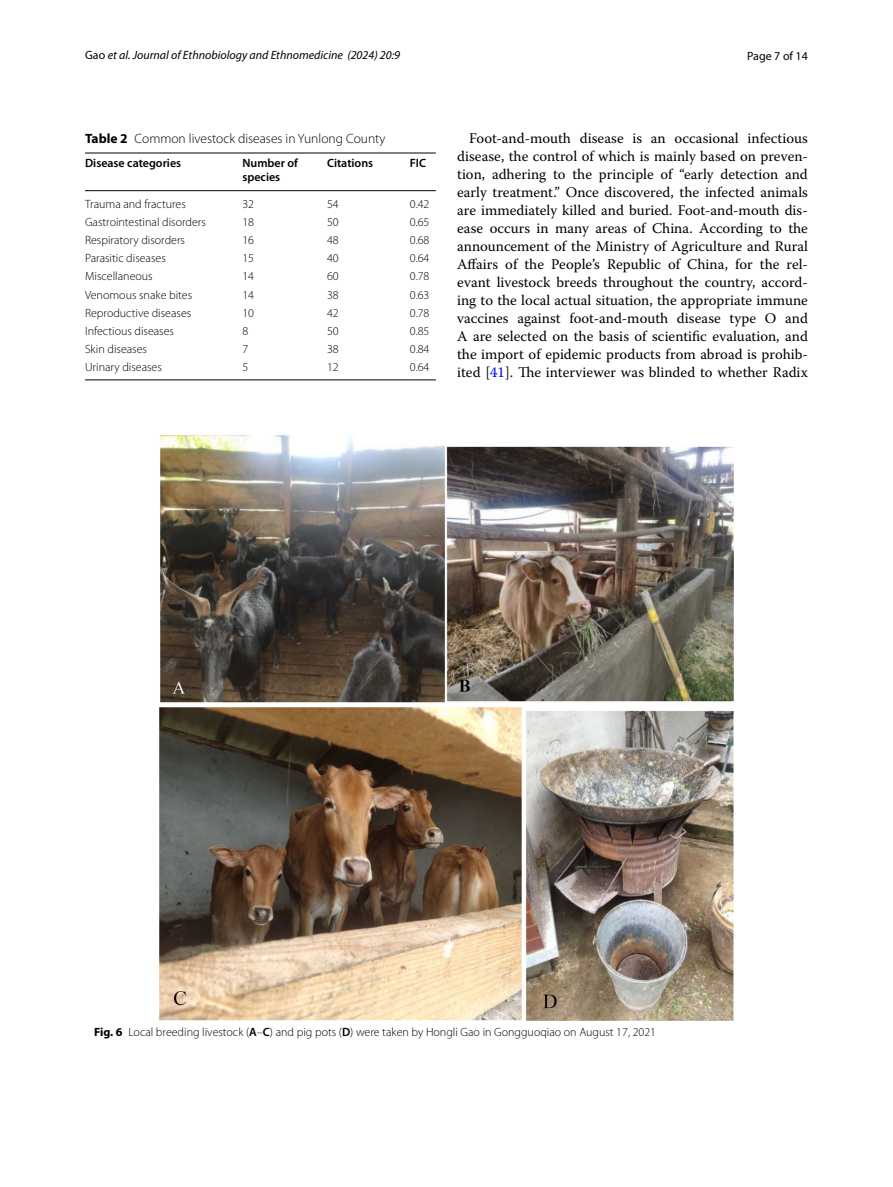
<style>
.page{position:relative;width:893px;height:1187px;background:#fff}
.page>*{position:absolute;margin:0;border:0;box-sizing:border-box;transform-origin:0 0}
.t1{font:14.7px/18px "Warnock Pro";color:#000;text-align:justify}
.t2{font:300 13.5px "Myriad Pro";color:#000}
.t3{font:300 12px "Myriad Pro";color:#000}
.t4{font:italic 12px "Myriad Pro";color:#000}
.t5{font:600 12px/13.5px "Myriad Pro";color:#000}
.t6{font:12px "Myriad Pro";color:#000}
.s1{font-style:normal}
.s2{font-weight:700}
.s3{color:#00f}
.s4{font-weight:600}
</style>
<div class="page">
<hr style="left:85px;top:153px;width:157px;height:1px;background:#000">
<hr style="left:85px;top:190px;width:157px;height:1px;background:#000">
<hr style="left:242px;top:153px;width:85px;height:1px;background:#000">
<hr style="left:242px;top:190px;width:85px;height:1px;background:#000">
<hr style="left:327px;top:153px;width:83px;height:1px;background:#000">
<hr style="left:327px;top:190px;width:83px;height:1px;background:#000">
<svg style="left:410px;top:153px;width:26px;height:1px"></svg>
<svg style="left:410px;top:190px;width:26px;height:1px"></svg>
<hr style="left:85px;top:379px;width:157px;height:1px;background:#000">
<hr style="left:242px;top:379px;width:85px;height:1px;background:#000">
<hr style="left:327px;top:379px;width:83px;height:1px;background:#000">
<svg style="left:410px;top:379px;width:26px;height:1px"></svg>
<img style="left:160px;top:435px;width:573px;height:585px">
<p class="t4" style="left:85px;top:48px;width:317px"><span class="s1">Gao</span> et al. Journal of Ethnobiology and Ethnomedicine (2024) 20:9</p>
<p class="t6" style="left:747px;top:48px;width:62px">Page 7 of 14</p>
<p class="t2" style="left:85px;top:131px;width:302px"><span class="s2">Table 2</span> Common livestock diseases in Yunlong County</p>
<p class="t5" style="left:85px;top:156px;width:98px">Disease categories</p>
<p class="t5" style="left:242px;top:156px;width:57px">Number of species</p>
<p class="t5" style="left:327px;top:156px;width:48px">Citations</p>
<p class="t5" style="left:410px;top:156px;width:18px">FIC</p>
<p class="t3" style="left:85px;top:197px;width:102px">Trauma and fractures</p>
<p class="t3" style="left:242px;top:197px;width:13px">32</p>
<p class="t3" style="left:327px;top:197px;width:13px">54</p>
<p class="t3" style="left:410px;top:197px;width:21px">0.42</p>
<p class="t3" style="left:85px;top:215px;width:122px">Gastrointestinal disorders</p>
<p class="t3" style="left:242px;top:215px;width:13px">18</p>
<p class="t3" style="left:327px;top:215px;width:13px">50</p>
<p class="t3" style="left:410px;top:215px;width:21px">0.65</p>
<p class="t3" style="left:85px;top:233px;width:102px">Respiratory disorders</p>
<p class="t3" style="left:242px;top:233px;width:13px">16</p>
<p class="t3" style="left:327px;top:233px;width:13px">48</p>
<p class="t3" style="left:410px;top:233px;width:21px">0.68</p>
<p class="t3" style="left:85px;top:252px;width:82px">Parasitic diseases</p>
<p class="t3" style="left:242px;top:252px;width:13px">15</p>
<p class="t3" style="left:327px;top:252px;width:13px">40</p>
<p class="t3" style="left:410px;top:252px;width:21px">0.64</p>
<p class="t3" style="left:85px;top:270px;width:69px">Miscellaneous</p>
<p class="t3" style="left:242px;top:270px;width:13px">14</p>
<p class="t3" style="left:327px;top:270px;width:13px">60</p>
<p class="t3" style="left:410px;top:270px;width:21px">0.78</p>
<p class="t3" style="left:85px;top:288px;width:109px">Venomous snake bites</p>
<p class="t3" style="left:242px;top:288px;width:13px">14</p>
<p class="t3" style="left:327px;top:288px;width:13px">38</p>
<p class="t3" style="left:410px;top:288px;width:21px">0.63</p>
<p class="t3" style="left:85px;top:306px;width:108px">Reproductive diseases</p>
<p class="t3" style="left:242px;top:306px;width:13px">10</p>
<p class="t3" style="left:327px;top:306px;width:13px">42</p>
<p class="t3" style="left:410px;top:306px;width:21px">0.78</p>
<p class="t3" style="left:85px;top:324px;width:91px">Infectious diseases</p>
<p class="t3" style="left:242px;top:324px;width:7px">8</p>
<p class="t3" style="left:327px;top:324px;width:13px">50</p>
<p class="t3" style="left:410px;top:324px;width:21px">0.85</p>
<p class="t3" style="left:85px;top:342px;width:64px">Skin diseases</p>
<p class="t3" style="left:242px;top:342px;width:7px">7</p>
<p class="t3" style="left:327px;top:342px;width:13px">38</p>
<p class="t3" style="left:410px;top:342px;width:21px">0.84</p>
<p class="t3" style="left:85px;top:361px;width:78px">Urinary diseases</p>
<p class="t3" style="left:242px;top:361px;width:7px">5</p>
<p class="t3" style="left:327px;top:361px;width:13px">12</p>
<p class="t3" style="left:410px;top:361px;width:21px">0.64</p>
<p class="t1" style="left:457px;top:128px;width:352px;text-indent:12px">Foot-and-mouth disease is an occasional infectious disease, the control of which is mainly based on preven&shy;tion, adhering to the principle of “early detection and early treatment.” Once discovered, the infected animals are immediately killed and buried. Foot-and-mouth dis&shy;ease occurs in many areas of China. According to the announcement of the Ministry of Agriculture and Rural Affairs of the People’s Republic of China, for the rel&shy;evant livestock breeds throughout the country, accord&shy;ing to the local actual situation, the appropriate immune vaccines against foot-and-mouth disease type O and A are selected on the basis of scientific evaluation, and the import of epidemic products from abroad is prohib&shy;ited [<span class="s3">41</span>]. The interviewer was blinded to whether Radix</p>
<p class="t3" style="left:94px;top:1025px;width:564px"><span class="s2">Fig. 6</span> Local breeding livestock (<span class="s4">A</span>–<span class="s4">C</span>) and pig pots (<span class="s4">D</span>) were taken by Hongli Gao in Gongguoqiao on August 17, 2021</p>
</div>
